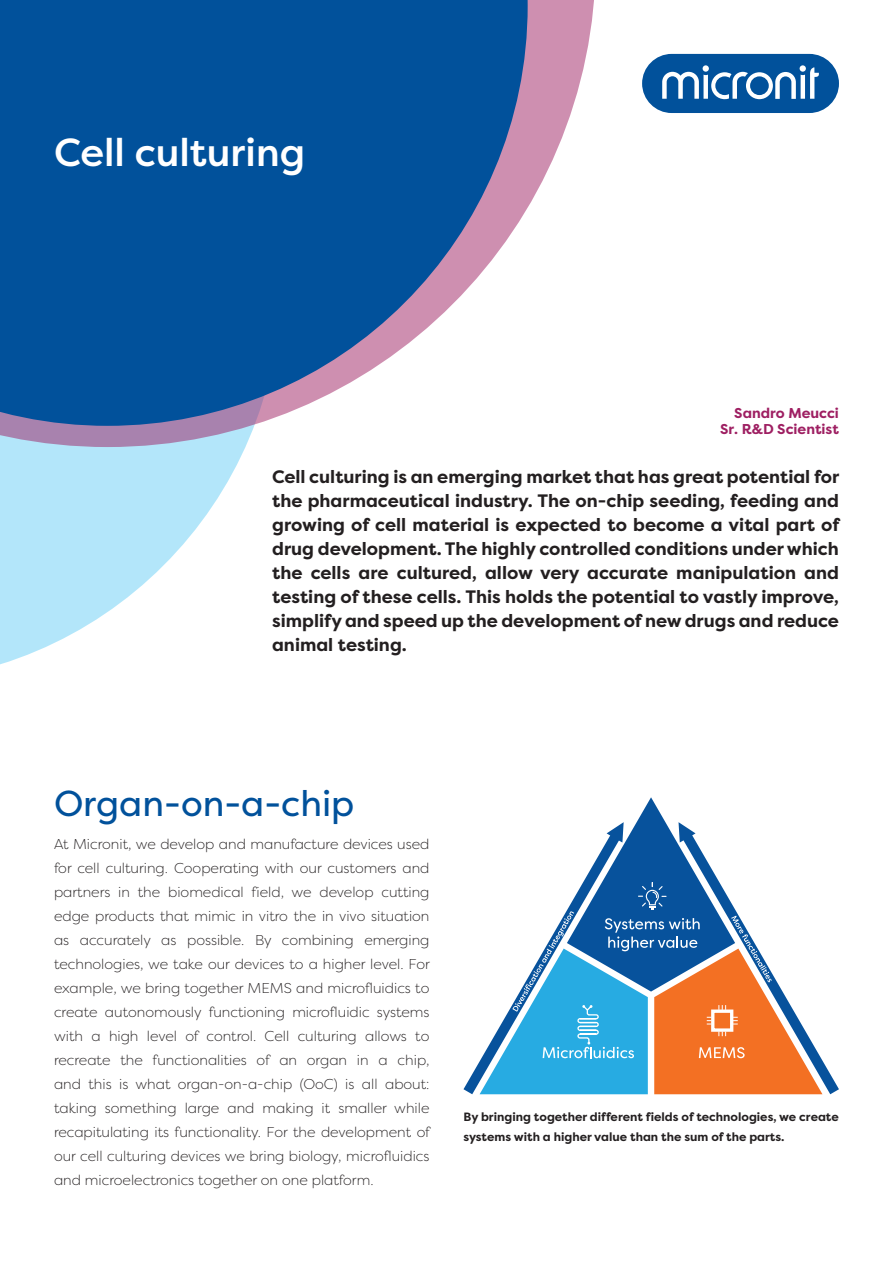
<style>
.page{position:relative;width:893px;height:1263px;background:#fff}
.page>*{position:absolute;margin:0;border:0;box-sizing:border-box;transform-origin:0 0}
.t1{font:500 39px "Filson Pro";color:#fff}
.t2{font:36px "Filson Pro";color:#01519b}
.t3{font:700 18px/24px "Filson Pro";color:#231f20;text-align:justify}
.t4{font:300 14.25px/24px "Filson Pro";color:#231f20;text-align:justify}
.t5{font:700 14.25px "Filson Pro";color:#9e1f62}
.t6{font:700 12px/19.5px "Filson Pro";color:#231f20}
</style>
<div class="page">
<svg style="left:0;top:447px;width:246px;height:218px;fill:#b3e6fa"></svg>
<svg style="left:0;top:0;width:594px;height:447px"></svg>
<svg style="left:0;top:0;width:528px;height:426px;fill:#01519b"></svg>
<div style="left:642px;top:54px;width:197px;height:59px;background:#01519b;border-radius:30px"></div>
<svg style="left:662px;top:67px;width:157px;height:32px"></svg>
<svg style="left:463px;top:797px;width:376px;height:297px"></svg>
<p class="t1" style="left:54px;top:126px;width:253px">Cell culturing</p>
<p class="t5" style="left:734px;top:404px;width:106px">Sandro Meucci</p>
<p class="t5" style="left:720px;top:420px;width:120px">Sr. R&amp;D Scientist</p>
<p class="t3" style="left:272px;top:465px;width:569px">Cell culturing is an emerging market that has great potential for the pharmaceutical industry. The on-chip seeding, feeding and growing of cell material is expected to become a vital part of drug development. The highly controlled conditions under which the cells are cultured, allow very accurate manipulation and testing of these cells. This holds the potential to vastly improve, simplify and speed up the development of new drugs and reduce animal testing.</p>
<p class="t2" style="left:54px;top:779px;width:302px">Organ-on-a-chip</p>
<p class="t4" style="left:54px;top:831px;width:378px">At Micronit, we develop and manufacture devices used for cell culturing. Cooperating with our customers and partners in the biomedical field, we develop cutting edge products that mimic in vitro the in vivo situation as accurately as possible. By combining emerging technologies, we take our devices to a higher level. For example, we bring together MEMS and microfluidics to create autonomously functioning microfluidic systems with a high level of control. Cell culturing allows to recreate the functionalities of an organ in a chip, and this is what organ-on-a-chip (OoC) is all about: taking something large and making it smaller while recapitulating its functionality. For the development of our cell culturing devices we bring biology, microfluidics and microelectronics together on one platform.</p>
<p class="t6" style="left:463px;top:1107px;width:377px">By bringing together different fields of technologies, we create systems with a higher value than the sum of the parts.</p>
</div>
